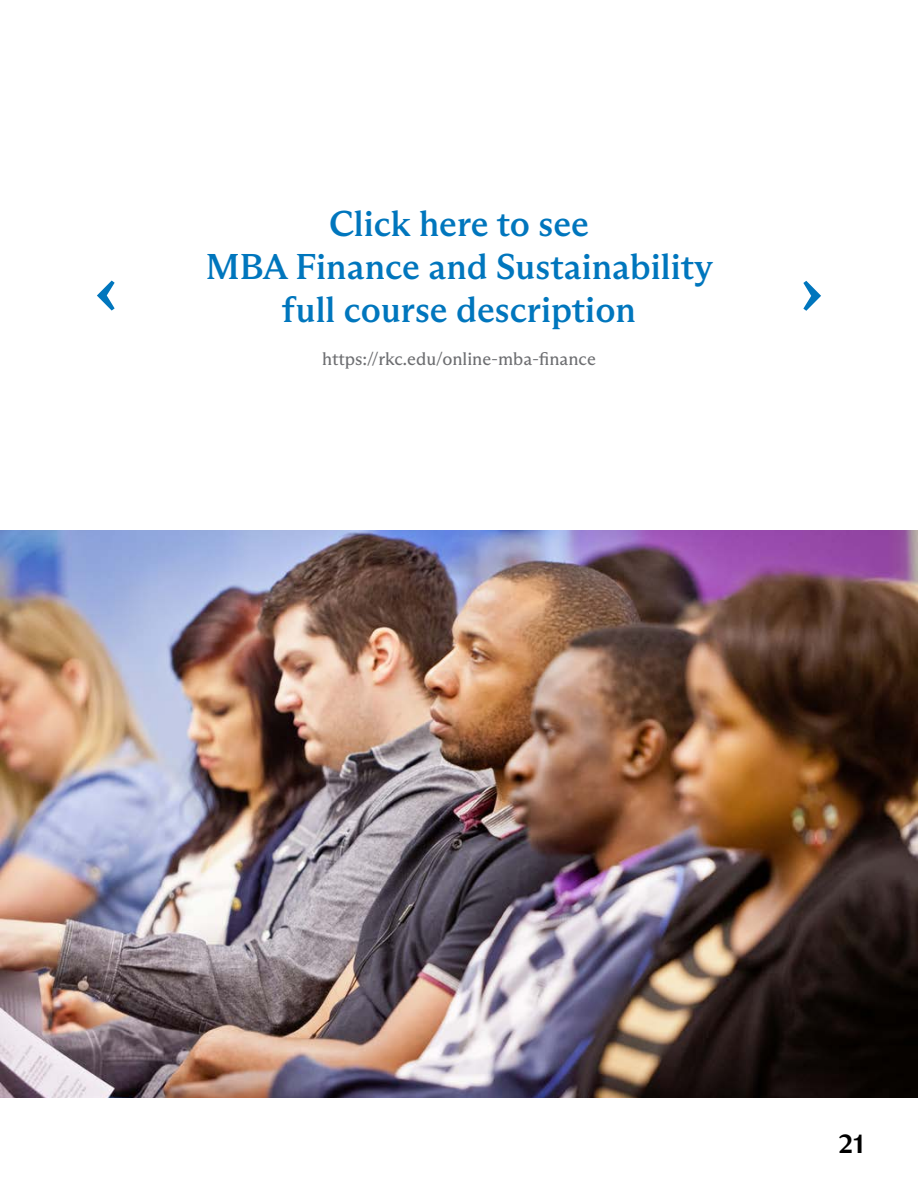
<style>
.page{position:relative;width:918px;height:1188px;background:#fff}
.page>*{position:absolute;margin:0;border:0;box-sizing:border-box;transform-origin:0 0}
.t1{font:700 60px "Robert Kennedy College Arizona Mix";color:#0076bd}
.t2{font:500 36px/43.2px "Robert Kennedy College Arizona Mix";color:#0076bd;text-align:center}
.t3{font:700 27px "Robert Kennedy College Arizona Mix";color:#000}
.t4{font:18px "Robert Kennedy College Arizona Mix";color:#6d6e71}
</style>
<div class="page">
<img style="left:0;top:531px;width:918px;height:567px">
<p class="t2" style="left:206px;top:202px;width:509px">Click here to see<br>MBA Finance and Sustainability full course description</p>
<p class="t4" style="left:322px;top:349px;width:275px">https://rkc.edu/online-mba-finance</p>
<h1 class="t1" style="left:95px;top:254px;width:24px">‹</h1>
<h1 class="t1" style="left:800px;top:254px;width:24px">›</h1>
<p class="t3" style="left:839px;top:1128px;width:27px">21</p>
</div>
